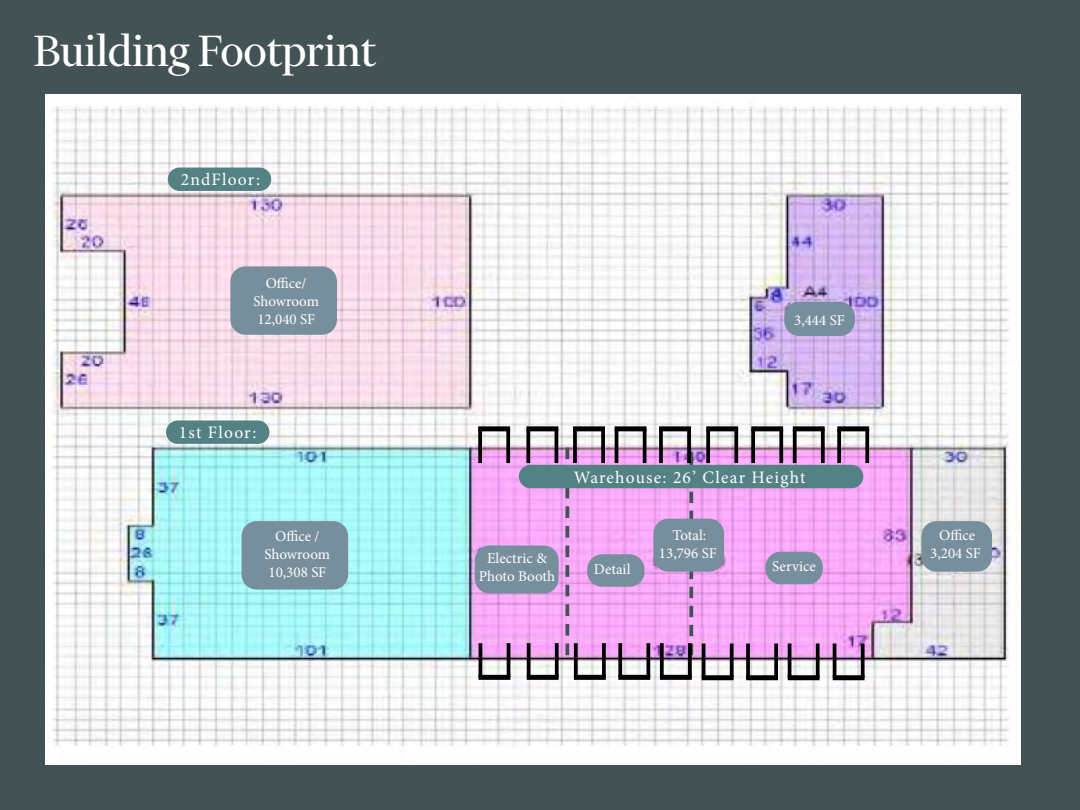
<style>
.page{position:relative;width:1080px;height:810px;background:#435254}
.page>*{position:absolute;margin:0;border:0;box-sizing:border-box;transform-origin:0 0}
.t1{font:50px "Financier Display";color:#fff}
.t2{font:17.5px "Minion Pro";letter-spacing:.07em;color:#fff}
.t3{font:15px/18px "Minion Pro";color:#fff;text-align:center}
</style>
<div class="page">
<img style="left:46px;top:95px;width:975px;height:669px">
<div style="left:230px;top:266px;width:107px;height:69px;background:#778f9c;border-radius:15px"></div>
<div style="left:784px;top:302px;width:71px;height:34px;background:#778f9c;border-radius:15px"></div>
<svg style="left:565px;top:448px;width:4px;height:207px"></svg>
<svg style="left:689px;top:454px;width:4px;height:201px"></svg>
<div style="left:519px;top:465px;width:344px;height:23px;background:#538184;border-radius:12px"></div>
<div style="left:475px;top:545px;width:84px;height:49px;background:#778f9c;border-radius:15px"></div>
<div style="left:166px;top:420px;width:103px;height:24px;background:#538184;border-radius:12px"></div>
<div style="left:242px;top:521px;width:106px;height:69px;background:#778f9c;border-radius:15px"></div>
<div style="left:168px;top:168px;width:103px;height:23px;background:#538184;border-radius:12px"></div>
<div style="left:653px;top:519px;width:71px;height:53px;background:#778f9c;border-radius:15px"></div>
<div style="left:921px;top:521px;width:71px;height:51px;background:#778f9c;border-radius:15px"></div>
<div style="left:479px;top:675px;width:31px;height:5px;background:#000"></div>
<hr style="left:479px;top:643px;width:3px;height:34px;background:#000">
<hr style="left:507px;top:643px;width:3px;height:34px;background:#000">
<div style="left:527px;top:675px;width:32px;height:5px;background:#000"></div>
<svg style="left:527px;top:643px;width:4px;height:32px"></svg>
<svg style="left:555px;top:643px;width:4px;height:34px"></svg>
<div style="left:660px;top:675px;width:32px;height:5px;background:#000"></div>
<svg style="left:660px;top:643px;width:4px;height:32px"></svg>
<svg style="left:688px;top:643px;width:4px;height:34px"></svg>
<div style="left:765px;top:552px;width:58px;height:32px;background:#778f9c;border-radius:15px"></div>
<div style="left:587px;top:554px;width:58px;height:33px;background:#778f9c;border-radius:15px"></div>
<div style="left:574px;top:675px;width:32px;height:5px;background:#000"></div>
<svg style="left:574px;top:643px;width:4px;height:32px"></svg>
<svg style="left:602px;top:643px;width:4px;height:34px"></svg>
<div style="left:618px;top:675px;width:32px;height:5px;background:#000"></div>
<svg style="left:618px;top:643px;width:4px;height:34px"></svg>
<svg style="left:646px;top:643px;width:4px;height:32px"></svg>
<div style="left:788px;top:675px;width:32px;height:5px;background:#000"></div>
<hr style="left:788px;top:644px;width:3px;height:34px;background:#000">
<svg style="left:816px;top:644px;width:4px;height:34px"></svg>
<div style="left:702px;top:675px;width:32px;height:5px;background:#000"></div>
<hr style="left:702px;top:644px;width:3px;height:34px;background:#000">
<svg style="left:730px;top:644px;width:4px;height:34px"></svg>
<div style="left:746px;top:675px;width:32px;height:5px;background:#000"></div>
<svg style="left:746px;top:644px;width:4px;height:34px"></svg>
<svg style="left:774px;top:644px;width:4px;height:32px"></svg>
<div style="left:833px;top:675px;width:32px;height:5px;background:#000"></div>
<hr style="left:833px;top:644px;width:3px;height:34px;background:#000">
<svg style="left:861px;top:644px;width:4px;height:34px"></svg>
<div style="left:526px;top:426px;width:32px;height:5px;background:#000"></div>
<hr style="left:555px;top:429px;width:3px;height:34px;background:#000">
<svg style="left:526px;top:429px;width:4px;height:34px"></svg>
<div style="left:478px;top:426px;width:32px;height:5px;background:#000"></div>
<svg style="left:506px;top:431px;width:4px;height:32px"></svg>
<svg style="left:478px;top:429px;width:4px;height:34px"></svg>
<div style="left:573px;top:426px;width:32px;height:5px;background:#000"></div>
<svg style="left:601px;top:431px;width:4px;height:32px"></svg>
<svg style="left:573px;top:431px;width:4px;height:32px"></svg>
<div style="left:659px;top:426px;width:32px;height:5px;background:#000"></div>
<svg style="left:687px;top:431px;width:4px;height:32px"></svg>
<svg style="left:659px;top:431px;width:4px;height:32px"></svg>
<div style="left:615px;top:426px;width:32px;height:5px;background:#000"></div>
<svg style="left:643px;top:429px;width:4px;height:34px"></svg>
<hr style="left:615px;top:429px;width:3px;height:34px;background:#000">
<div style="left:751px;top:426px;width:32px;height:5px;background:#000"></div>
<svg style="left:779px;top:431px;width:4px;height:32px"></svg>
<svg style="left:751px;top:429px;width:4px;height:34px"></svg>
<div style="left:837px;top:426px;width:32px;height:5px;background:#000"></div>
<svg style="left:865px;top:431px;width:4px;height:32px"></svg>
<svg style="left:837px;top:429px;width:4px;height:34px"></svg>
<div style="left:793px;top:426px;width:32px;height:5px;background:#000"></div>
<svg style="left:821px;top:429px;width:4px;height:34px"></svg>
<svg style="left:793px;top:431px;width:4px;height:32px"></svg>
<div style="left:706px;top:426px;width:32px;height:5px;background:#000"></div>
<svg style="left:734px;top:431px;width:4px;height:32px"></svg>
<svg style="left:706px;top:429px;width:4px;height:34px"></svg>
<h1 class="t1" style="left:34px;top:25px;width:344px">Building Footprint</h1>
<p class="t2" style="left:181px;top:168px;width:81px">2ndFloor:</p>
<p class="t3" style="left:253px;top:274px;width:67px">Office/<br>Showroom<br>12,040 SF</p>
<p class="t2" style="left:179px;top:421px;width:79px">1st Floor:</p>
<p class="t3" style="left:265px;top:528px;width:67px">Office /<br>Showroom<br>10,308 SF</p>
<p class="t3" style="left:794px;top:312px;width:52px">3,444 SF</p>
<p class="t3" style="left:479px;top:550px;width:78px">Electric &amp;<br>Photo Booth</p>
<p class="t2" style="left:574px;top:465px;width:233px">Warehouse: 26’ Clear Height</p>
<p class="t3" style="left:659px;top:526px;width:59px">Total:<br>13,796 SF</p>
<p class="t3" style="left:930px;top:526px;width:52px">Office<br>3,204 SF</p>
<p class="t3" style="left:594px;top:560px;width:38px">Detail</p>
<p class="t3" style="left:772px;top:557px;width:45px">Service</p>
</div>
